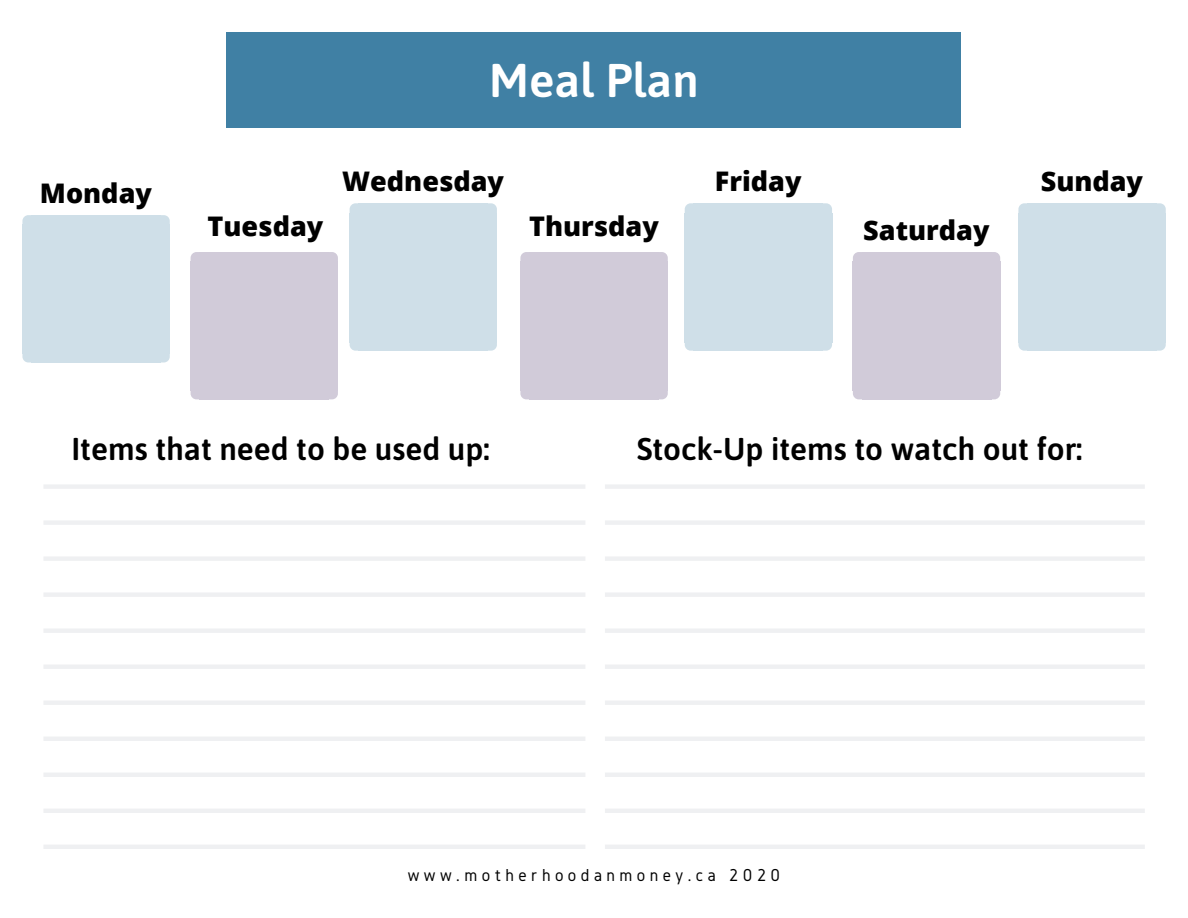
<style>
.page{position:relative;width:1188px;height:918px;background:#fff}
.page>*{position:absolute;margin:0;border:0;box-sizing:border-box;transform-origin:0 0}
.t1{font:600 47.25px "Asap";color:#fff}
.t2{font:600 31.5px "Asap";color:#000}
.t3{font:800 27px "Open Sans";color:#000}
.t4{font:18px "Gidole";letter-spacing:.25em;color:#000}
</style>
<div class="page">
<div style="left:227px;top:32px;width:734px;height:96px;background:#4080a4"></div>
<svg style="left:823px;top:203px;width:9px;height:10px"></svg>
<div style="left:823px;top:213px;width:9px;height:129px;background:#cfdfe8"></div>
<div style="left:694px;top:213px;width:129px;height:129px;background:#cfdfe8"></div>
<div style="left:694px;top:203px;width:129px;height:10px;background:#cfdfe8"></div>
<svg style="left:685px;top:203px;width:9px;height:10px"></svg>
<div style="left:685px;top:213px;width:9px;height:129px;background:#cfdfe8"></div>
<div style="left:694px;top:342px;width:129px;height:9px;background:#cfdfe8"></div>
<svg style="left:685px;top:342px;width:9px;height:9px"></svg>
<svg style="left:823px;top:342px;width:9px;height:9px"></svg>
<svg style="left:488px;top:203px;width:9px;height:10px"></svg>
<div style="left:488px;top:213px;width:9px;height:129px;background:#cfdfe8"></div>
<div style="left:359px;top:213px;width:129px;height:129px;background:#cfdfe8"></div>
<div style="left:359px;top:203px;width:129px;height:10px;background:#cfdfe8"></div>
<svg style="left:350px;top:203px;width:9px;height:10px"></svg>
<div style="left:350px;top:213px;width:9px;height:129px;background:#cfdfe8"></div>
<div style="left:359px;top:342px;width:129px;height:9px;background:#cfdfe8"></div>
<svg style="left:350px;top:342px;width:9px;height:9px"></svg>
<svg style="left:488px;top:342px;width:9px;height:9px"></svg>
<svg style="left:329px;top:252px;width:9px;height:10px"></svg>
<div style="left:329px;top:262px;width:9px;height:129px;background:#d1cbd9"></div>
<div style="left:200px;top:262px;width:129px;height:129px;background:#d1cbd9"></div>
<div style="left:200px;top:252px;width:129px;height:10px;background:#d1cbd9"></div>
<svg style="left:191px;top:252px;width:9px;height:10px"></svg>
<div style="left:191px;top:262px;width:9px;height:129px;background:#d1cbd9"></div>
<div style="left:200px;top:391px;width:129px;height:8px;background:#d1cbd9"></div>
<svg style="left:191px;top:391px;width:9px;height:8px"></svg>
<svg style="left:329px;top:391px;width:9px;height:8px"></svg>
<svg style="left:1157px;top:203px;width:9px;height:10px"></svg>
<div style="left:1157px;top:213px;width:9px;height:129px;background:#cfdfe8"></div>
<div style="left:1028px;top:213px;width:129px;height:129px;background:#cfdfe8"></div>
<div style="left:1028px;top:203px;width:129px;height:10px;background:#cfdfe8"></div>
<svg style="left:1018px;top:203px;width:10px;height:10px"></svg>
<div style="left:1018px;top:213px;width:10px;height:129px;background:#cfdfe8"></div>
<div style="left:1028px;top:342px;width:129px;height:9px;background:#cfdfe8"></div>
<svg style="left:1018px;top:342px;width:10px;height:9px"></svg>
<svg style="left:1157px;top:342px;width:9px;height:9px"></svg>
<svg style="left:161px;top:215px;width:9px;height:10px"></svg>
<div style="left:161px;top:225px;width:9px;height:129px;background:#cfdfe8"></div>
<div style="left:32px;top:225px;width:129px;height:129px;background:#cfdfe8"></div>
<div style="left:32px;top:215px;width:129px;height:10px;background:#cfdfe8"></div>
<svg style="left:22px;top:215px;width:10px;height:10px"></svg>
<div style="left:22px;top:225px;width:10px;height:129px;background:#cfdfe8"></div>
<div style="left:32px;top:354px;width:129px;height:9px;background:#cfdfe8"></div>
<svg style="left:22px;top:354px;width:10px;height:9px"></svg>
<svg style="left:161px;top:354px;width:9px;height:9px"></svg>
<svg style="left:659px;top:252px;width:9px;height:10px"></svg>
<div style="left:659px;top:262px;width:9px;height:129px;background:#d1cbd9"></div>
<div style="left:530px;top:262px;width:129px;height:129px;background:#d1cbd9"></div>
<div style="left:530px;top:252px;width:129px;height:10px;background:#d1cbd9"></div>
<svg style="left:520px;top:252px;width:10px;height:10px"></svg>
<div style="left:520px;top:262px;width:10px;height:129px;background:#d1cbd9"></div>
<div style="left:530px;top:391px;width:129px;height:8px;background:#d1cbd9"></div>
<svg style="left:520px;top:391px;width:10px;height:8px"></svg>
<svg style="left:659px;top:391px;width:9px;height:8px"></svg>
<svg style="left:991px;top:252px;width:9px;height:10px"></svg>
<div style="left:991px;top:262px;width:9px;height:129px;background:#d1cbd9"></div>
<div style="left:862px;top:262px;width:129px;height:129px;background:#d1cbd9"></div>
<div style="left:862px;top:252px;width:129px;height:10px;background:#d1cbd9"></div>
<svg style="left:853px;top:252px;width:9px;height:10px"></svg>
<div style="left:853px;top:262px;width:9px;height:129px;background:#d1cbd9"></div>
<div style="left:862px;top:391px;width:129px;height:8px;background:#d1cbd9"></div>
<svg style="left:853px;top:391px;width:9px;height:8px"></svg>
<svg style="left:991px;top:391px;width:9px;height:8px"></svg>
<svg style="left:44px;top:485px;width:1101px;height:364px"></svg>
<p class="t3" style="left:40px;top:174px;width:113px">Monday</p>
<h1 class="t1" style="left:489px;top:53px;width:211px">Meal Plan</h1>
<p class="t3" style="left:208px;top:207px;width:117px">Tuesday</p>
<p class="t3" style="left:342px;top:162px;width:163px">Wednesday</p>
<p class="t3" style="left:529px;top:207px;width:131px">Thursday</p>
<p class="t3" style="left:715px;top:162px;width:88px">Friday</p>
<p class="t3" style="left:863px;top:211px;width:128px">Saturday</p>
<p class="t3" style="left:1041px;top:162px;width:104px">Sunday</p>
<p class="t2" style="left:71px;top:431px;width:420px">Items that need to be used up:</p>
<p class="t2" style="left:637px;top:431px;width:447px">Stock-Up items to watch out for:</p>
<p class="t4" style="left:408px;top:865px;width:374px">www.motherhoodanmoney.ca 2020</p>
</div>
